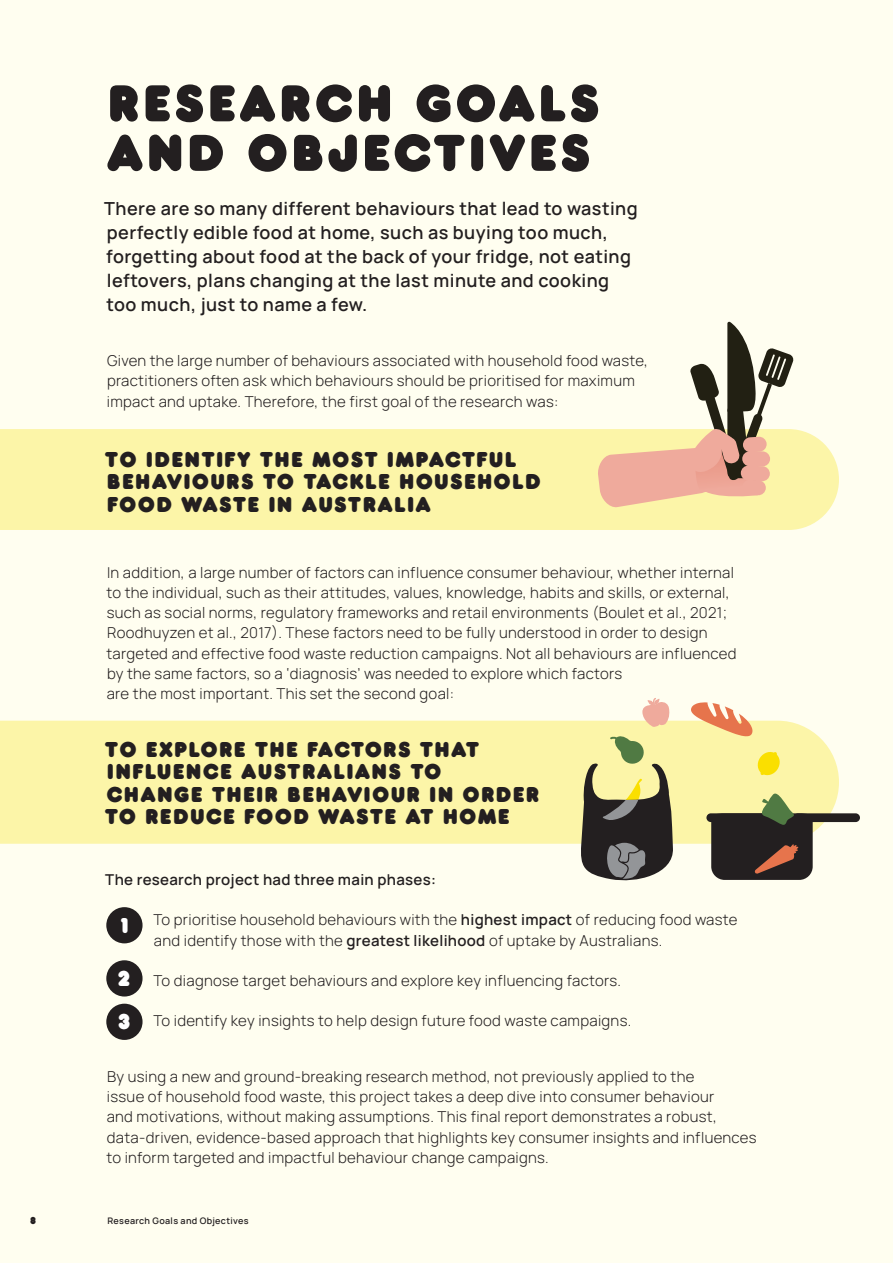
<style>
.page{position:relative;width:893px;height:1263px;background:#fffef0}
.page>*{position:absolute;margin:0;border:0;box-sizing:border-box;transform-origin:0 0}
.t1{font:54px/49.5px "Frankfurter Std";letter-spacing:.055em;color:#231f20}
.t2{font:22.5px/22.5px "Frankfurter Std";letter-spacing:.055em;color:#231f20}
.t3{font:600 18px/24px "Manrope";letter-spacing:.025em;color:#231f20}
.t4{font:300 15px/20.2px "Manrope";letter-spacing:.02em;color:#231f20}
.t5{font:600 15px "Manrope";letter-spacing:.02em;color:#231f20}
.t6{font:10.5px "Frankfurter Std";color:#231f20}
.t7{font:600 9px "Manrope";letter-spacing:.035em;color:#231f20}
.s1{font-family:"Frankfurter Std";font-weight:400;font-size:22.5px;color:#fff}
.s2{font-weight:600}
</style>
<div class="page">
<div style="left:0;top:429px;width:839px;height:101px;background:#fcf5a8"></div>
<div style="left:0;top:721px;width:839px;height:123px;background:#fcf5a8"></div>
<svg style="left:597px;top:321px;width:197px;height:187px"></svg>
<div style="left:793px;top:813px;width:67px;height:9px;background:#231f20;border-radius:4px"></div>
<div style="left:706px;top:813px;width:62px;height:9px;background:#231f20;border-radius:4px"></div>
<svg style="left:691px;top:702px;width:61px;height:34px"></svg>
<svg style="left:642px;top:698px;width:29px;height:29px"></svg>
<svg style="left:756px;top:750px;width:25px;height:27px"></svg>
<svg style="left:711px;top:789px;width:102px;height:91px;background:#635c45"></svg>
<svg style="left:581px;top:735px;width:93px;height:145px;background:#888565"></svg>
<div style="left:106px;top:907px;width:37px;height:36px;background:#231f20;border-radius:50%"></div>
<div style="left:106px;top:960px;width:37px;height:36px;background:#231f20;border-radius:50%"></div>
<div style="left:106px;top:1004px;width:37px;height:36px;background:#231f20;border-radius:50%"></div>
<h1 class="t1" style="left:106px;top:78px;width:495px">RESEARCH GOALS<br>AND OBJECTIVES</h1>
<p class="t3" style="left:104px;top:195px;width:535px">There are so many different behaviours that lead to wasting perfectly edible food at home, such as buying too much, forgetting about food at the back of your fridge, not eating leftovers, plans changing at the last minute and cooking too much, just to name a few.</p>
<p class="t4" style="left:107px;top:350px;width:542px">Given the large number of behaviours associated with household food waste, practitioners often ask which behaviours should be prioritised for maximum impact and uptake. Therefore, the first goal of the research was:</p>
<h2 class="t2" style="left:105px;top:447px;width:438px">TO IDENTIFY THE MOST IMPACTFUL<br>BEHAVIOURS TO TACKLE HOUSEHOLD<br>FOOD WASTE IN AUSTRALIA</h2>
<p class="t4" style="left:106px;top:561px;width:631px">In addition, a large number of factors can influence consumer behaviour, whether internal to the individual, such as their attitudes, values, knowledge, habits and skills, or external, such as social norms, regulatory frameworks and retail environments (Boulet et al., 2021; Roodhuyzen et al., 2017). These factors need to be fully understood in order to design targeted and effective food waste reduction campaigns. Not all behaviours are influenced by the same factors, so a ‘diagnosis’ was needed to explore which factors<br>are the most important. This set the second goal:</p>
<h2 class="t2" style="left:105px;top:738px;width:436px">TO EXPLORE THE FACTORS THAT<br>INFLUENCE AUSTRALIANS TO<br>CHANGE THEIR BEHAVIOUR IN ORDER<br>TO REDUCE FOOD WASTE AT HOME</h2>
<p class="t5" style="left:105px;top:869px;width:332px">The research project had three main phases:</p>
<p class="t4" style="left:154px;top:909px;width:585px;text-indent:-33px"><span class="s1">1</span> To prioritise household behaviours with the <span class="s2">highest impact</span> of reducing food waste and identify those with the <span class="s2">greatest likelihood</span> of uptake by Australians.</p>
<p class="t4" style="left:118px;top:970px;width:505px"><span class="s1">2</span> To diagnose target behaviours and explore key influencing factors.</p>
<p class="t4" style="left:118px;top:1010px;width:514px"><span class="s1">3</span> To identify key insights to help design future food waste campaigns.</p>
<p class="t4" style="left:106px;top:1065px;width:652px">By using a new and ground-breaking research method, not previously applied to the<br>issue of household food waste, this project takes a deep dive into consumer behaviour<br>and motivations, without making assumptions. This final report demonstrates a robust, data-driven, evidence-based approach that highlights key consumer insights and influences to inform targeted and impactful behaviour change campaigns.</p>
<p class="t6" style="left:30px;top:1214px;width:7px">8</p>
<p class="t7" style="left:107px;top:1214px;width:143px">Research Goals and Objectives</p>
</div>
